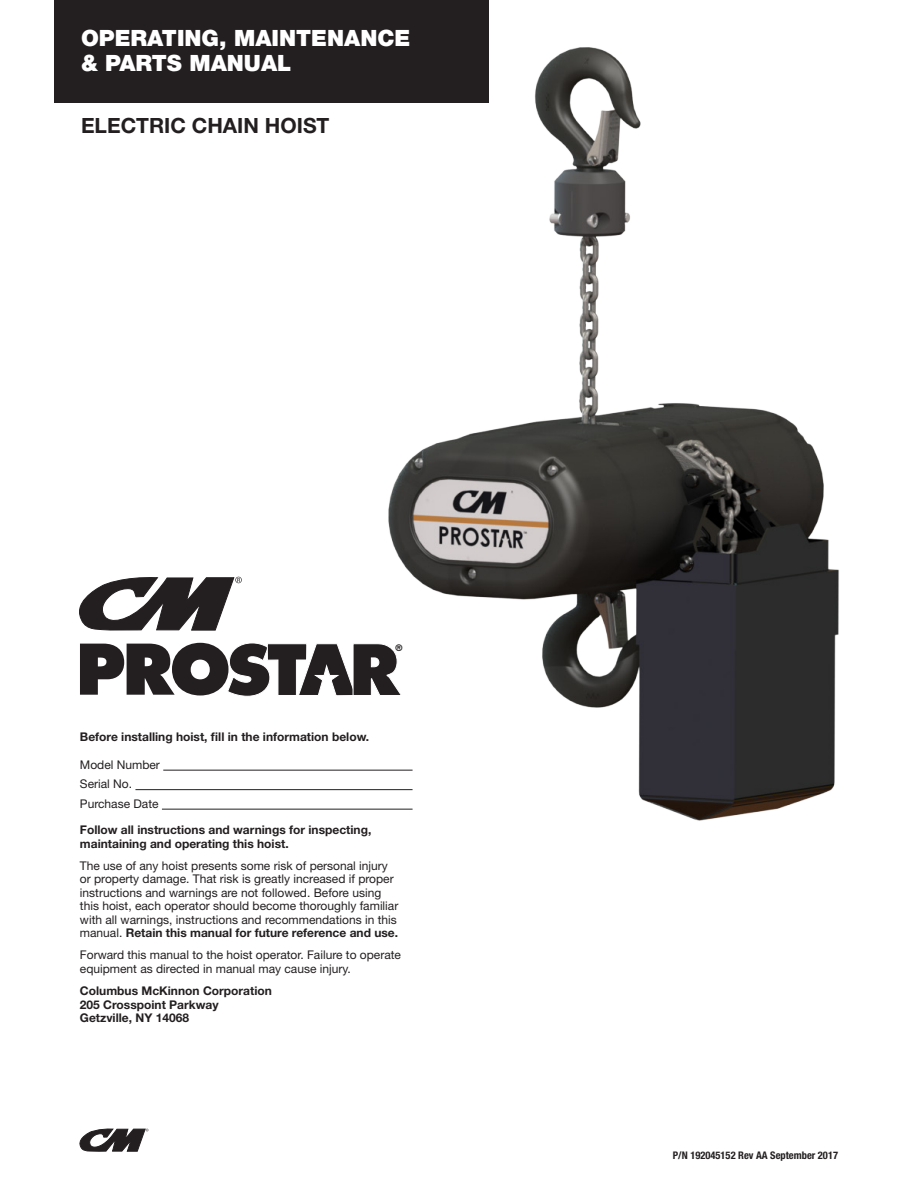
<style>
.page{position:relative;width:918px;height:1188px;background:#fff}
.page>*{position:absolute;margin:0;border:0;box-sizing:border-box;transform-origin:0 0}
.t1{font:900 22.5px/24.9px "Helvetica Neue LT Std";color:#fff}
.t2{font:700 21px "Helvetica Neue LT Std";color:#231f20}
.t3{font:12px/13.5px "Helvetica Neue LT Std";color:#231f20}
.t4{font:700 12px/13.5px "Helvetica Neue LT Std";color:#231f20}
.t5{font:700 condensed 10.5px "Helvetica Neue LT Std";color:#231f20}
.t6{font:800 8.7px "Futura";color:#231f20}
.s1{font-weight:700}
</style>
<div class="page">
<svg style="left:80px;top:1129px;width:68px;height:22px"></svg>
<img style="left:270px;top:0;width:569px;height:821px">
<hr style="left:163px;top:770px;width:250px;height:1px;background:#231f20">
<hr style="left:135px;top:789px;width:278px;height:1px;background:#231f20">
<hr style="left:162px;top:809px;width:251px;height:1px;background:#231f20">
<div style="left:54px;top:0;width:434px;height:103px;background:#231f20"></div>
<svg style="left:80px;top:643px;width:322px;height:54px"></svg>
<svg style="left:79px;top:577px;width:163px;height:53px"></svg>
<h1 class="t1" style="left:81px;top:26px;width:331px">OPERATING, MAINTENANCE &amp; PARTS MANUAL</h1>
<h2 class="t2" style="left:81px;top:112px;width:250px">ELECTRIC CHAIN HOIST</h2>
<p class="t6" style="left:395px;top:642px;width:9px">®</p>
<p class="t4" style="left:80px;top:730px;width:291px">Before installing hoist, fill in the information below.</p>
<p class="t3" style="left:80px;top:755px;width:82px;line-height:19.5px">Model Number<br>Serial No.<br>Purchase Date</p>
<p class="t4" style="left:80px;top:823px;width:293px">Follow all instructions and warnings for inspecting, maintaining and operating this hoist.</p>
<p class="t3" style="left:80px;top:859px;width:320px">The use of any hoist presents some risk of personal injury or property damage. That risk is greatly increased if proper instructions and warnings are not followed. Before using this hoist, each operator should become thoroughly familiar with all warnings, instructions and recommendations in this manual. <span class="s1">Retain this manual for future reference and use.</span></p>
<p class="t3" style="left:80px;top:948px;width:323px">Forward this manual to the hoist operator. Failure to operate equipment as directed in manual may cause injury.</p>
<p class="t4" style="left:80px;top:984px;width:193px">Columbus McKinnon Corporation<br>205 Crosspoint Parkway<br>Getzville, NY 14068</p>
<p class="t5" style="left:673px;top:1149px;width:167px">P/N 192045152 Rev AA September 2017</p>
</div>
